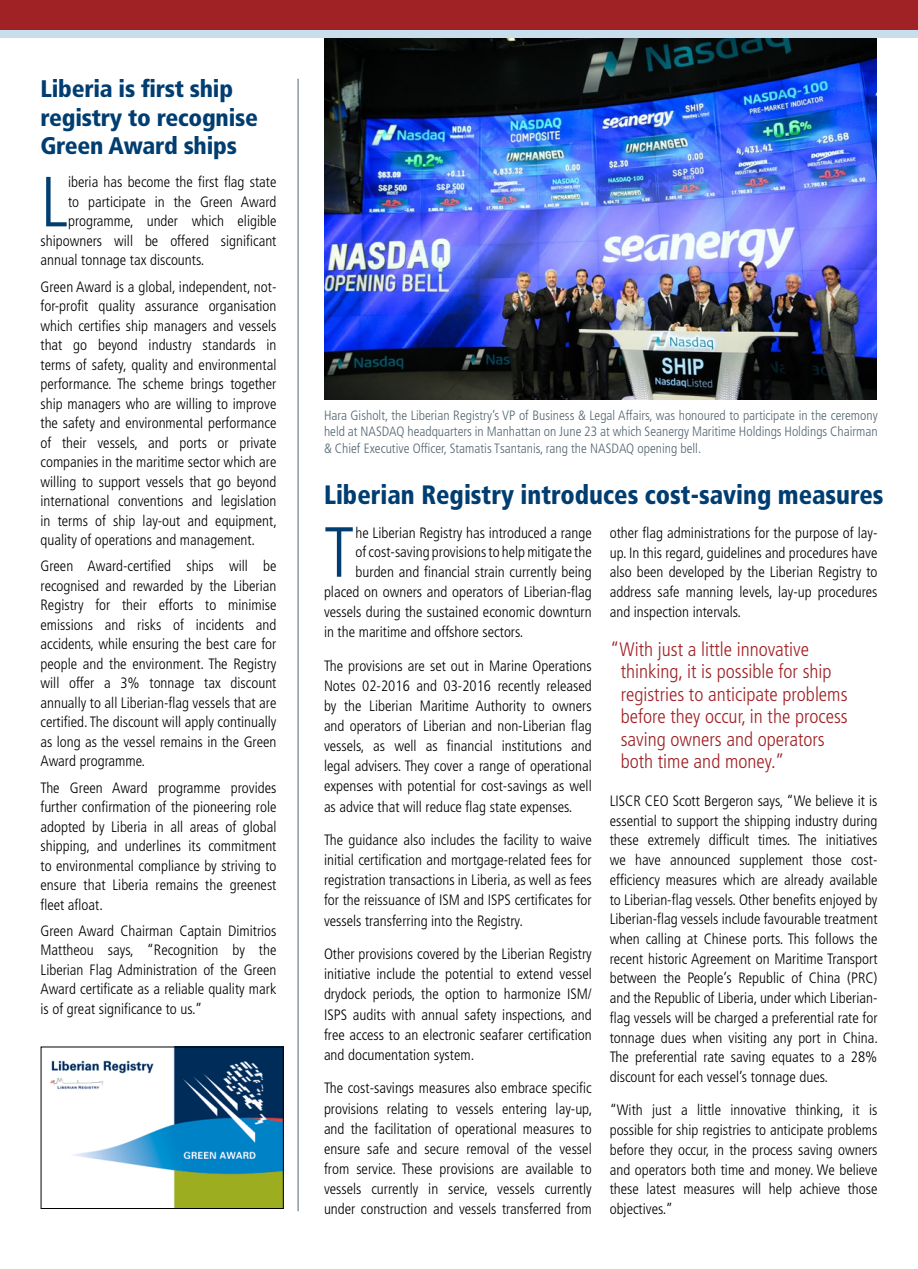
<style>
.page{position:relative;width:918px;height:1269px;background:#fff}
.page>*{position:absolute;margin:0;border:0;box-sizing:border-box;transform-origin:0 0}
.t1{font:300 condensed 70.8px "Frutiger";color:#003d71}
.t2{font:900 condensed 26.7px "Frutiger";color:#003d71;scale:.94 1}
.t3{font:900 condensed 24px/28.5px "Frutiger";letter-spacing:-.01em;color:#003d71}
.t4{font:300 condensed 19.5px/22.5px "Frutiger";color:#a02225}
.t5{font:300 condensed 15px/19.5px "Frutiger";color:#000;text-align:justify}
.t6{font:300 condensed 13.5px/16.5px "Frutiger";color:#546670;text-align:justify}
</style>
<div class="page">
<img style="left:324px;top:38px;width:553px;height:361px">
<div style="left:0;top:27px;width:918px;height:11px;background:#c8deec"></div>
<div style="left:0;top:0;width:918px;height:30px;background:#a02225"></div>
<hr style="left:298px;top:79px;width:1px;height:1132px;background:#546670">
<img style="left:50px;top:1049px;width:232px;height:158px">
<div style="left:41px;top:1047px;width:243px;height:162px;border:1px solid #000"></div>
<h3 class="t3" style="left:40px;top:75px;width:219px">Liberia is first ship registry to recognise<br>Green Award ships</h3>
<h1 class="t1" style="left:40px;top:162px;width:29px">L</h1>
<p class="t5" style="left:68px;top:173px;width:210px">iberia has become the first flag state</p>
<p class="t5" style="left:68px;top:192px;width:210px">to participate in the Green Award</p>
<p class="t5" style="left:68px;top:212px;width:210px">programme, under which eligible</p>
<p class="t5" style="left:40px;top:231px;width:237px">shipowners will be offered significant</p>
<p class="t5" style="left:40px;top:251px;width:165px">annual tonnage tax discounts.</p>
<p class="t5" style="left:40px;top:277px;width:238px">Green Award is a global, independent, not&shy;for-profit quality assurance organisation which certifies ship managers and vessels that go beyond industry standards in terms of safety, quality and environmental performance. The scheme brings together ship managers who are willing to improve the safety and environmental performance of their vessels, and ports or private companies in the maritime sector which are willing to support vessels that go beyond international conventions and legislation in terms of ship lay-out and equipment, quality of operations and management.</p>
<p class="t5" style="left:40px;top:557px;width:238px">Green Award-certified ships will be recognised and rewarded by the Liberian Registry for their efforts to minimise emissions and risks of incidents and accidents, while ensuring the best care for people and the environment. The Registry will offer a 3% tonnage tax discount annually to all Liberian-flag vessels that are certified. The discount will apply continually as long as the vessel remains in the Green Award programme.</p>
<p class="t5" style="left:40px;top:778px;width:237px">The Green Award programme provides further confirmation of the pioneering role adopted by Liberia in all areas of global shipping, and underlines its commitment to environmental compliance by striving to ensure that Liberia remains the greenest fleet afloat.</p>
<p class="t5" style="left:40px;top:921px;width:237px">Green Award Chairman Captain Dimitrios Mattheou says, “Recognition by the Liberian Flag Administration of the Green Award certificate as a reliable quality mark is of great significance to us.”</p>
<p class="t6" style="left:324px;top:407px;width:555px">Hara Gisholt, the Liberian Registry’s VP of Business &amp; Legal Affairs, was honoured to participate in the ceremony held at NASDAQ headquarters in Manhattan on June 23 at which Seanergy Maritime Holdings Holdings Chairman &amp; Chief Executive Officer, Stamatis Tsantanis, rang the NASDAQ opening bell.</p>
<h2 class="t2" style="left:324px;top:479px;width:597px">Liberian Registry introduces cost-saving measures</h2>
<h1 class="t1" style="left:324px;top:512px;width:32px">T</h1>
<p class="t5" style="left:356px;top:523px;width:238px">he Liberian Registry has introduced a range</p>
<p class="t5" style="left:356px;top:543px;width:238px">of cost-saving provisions to help mitigate the</p>
<p class="t5" style="left:356px;top:562px;width:238px">burden and financial strain currently being</p>
<p class="t5" style="left:324px;top:582px;width:269px">placed on owners and operators of Liberian-flag</p>
<p class="t5" style="left:324px;top:602px;width:269px">vessels during the sustained economic downturn</p>
<p class="t5" style="left:324px;top:622px;width:201px">in the maritime and offshore sectors.</p>
<p class="t5" style="left:324px;top:656px;width:269px;line-height:20.1px">The provisions are set out in Marine Operations Notes 02-2016 and 03-2016 recently released by the Liberian Maritime Authority to owners and operators of Liberian and non-Liberian flag vessels, as well as financial institutions and legal advisers. They cover a range of operational expenses with potential for cost-savings as well as advice that will reduce flag state expenses.</p>
<p class="t5" style="left:324px;top:830px;width:269px;line-height:20.1px">The guidance also includes the facility to waive initial certification and mortgage-related fees for registration transactions in Liberia, as well as fees for the reissuance of ISM and ISPS certificates for vessels transferring into the Registry.</p>
<p class="t5" style="left:324px;top:944px;width:269px;line-height:20.1px">Other provisions covered by the Liberian Registry initiative include the potential to extend vessel drydock periods, the option to harmonize ISM/ ISPS audits with annual safety inspections, and free access to an electronic seafarer certification and documentation system.</p>
<p class="t5" style="left:324px;top:1078px;width:270px;line-height:20.1px">The cost-savings measures also embrace specific provisions relating to vessels entering lay-up, and the facilitation of operational measures to ensure safe and secure removal of the vessel from service. These provisions are available to vessels currently in service, vessels currently under construction and vessels transferred from</p>
<p class="t5" style="left:610px;top:523px;width:269px">other flag administrations for the purpose of lay&shy;up. In this regard, guidelines and procedures have also been developed by the Liberian Registry to address safe manning levels, lay-up procedures and inspection intervals.</p>
<h3 class="t4" style="left:621px;top:638px;width:229px;text-indent:-10px">“With just a little innovative thinking, it is possible for ship registries to anticipate problems before they occur, in the process saving owners and operators both time and money.”</h3>
<p class="t5" style="left:610px;top:791px;width:270px">LISCR CEO Scott Bergeron says, “We believe it is essential to support the shipping industry during these extremely difficult times. The initiatives we have announced supplement those cost&shy;efficiency measures which are already available to Liberian-flag vessels. Other benefits enjoyed by Liberian-flag vessels include favourable treatment when calling at Chinese ports. This follows the recent historic Agreement on Maritime Transport between the People’s Republic of China (PRC) and the Republic of Liberia, under which Liberian&shy;flag vessels will be charged a preferential rate for tonnage dues when visiting any port in China.<br>The preferential rate saving equates to a 28% discount for each vessel’s tonnage dues.</p>
<p class="t5" style="left:610px;top:1101px;width:269px">“With just a little innovative thinking, it is possible for ship registries to anticipate problems before they occur, in the process saving owners and operators both time and money. We believe these latest measures will help achieve those objectives.”</p>
</div>
